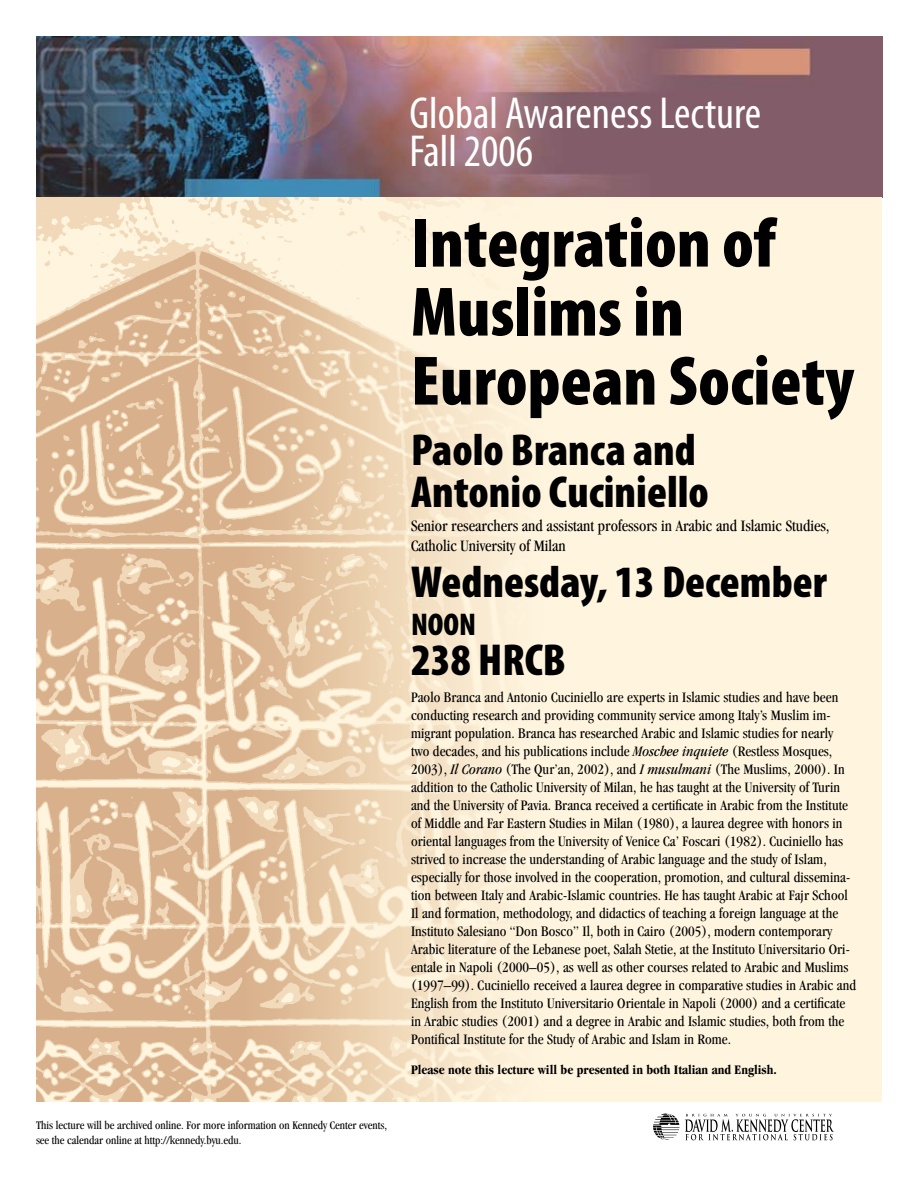
<style>
.page{position:relative;width:918px;height:1188px;background:#fff}
.page>*{position:absolute;margin:0;border:0;box-sizing:border-box;transform-origin:0 0}
.t1{font:900 condensed 70.5px/69px "Myriad Pro";color:#000}
.t2{font:900 condensed 45px/42px "Myriad Pro";color:#000}
.t3{font:condensed 45px/38.1px "Myriad Pro";color:#fff}
.t4{font:900 condensed 31.5px "Myriad Pro";color:#000}
.t5{font:condensed 16.5px/19.8px "Garamond";color:#000}
.t6{font:condensed 15px/18px "Garamond";letter-spacing:.005em;color:#000}
.t7{font:700 condensed 13.5px "Garamond";color:#000}
.t8{font:condensed 12px/15px "Garamond";color:#000}
.s1{font-style:italic}
</style>
<div class="page">
<img style="left:36px;top:36px;width:846px;height:1066px">
<svg style="left:653px;top:1114px;width:26px;height:26px"></svg>
<svg style="left:685px;top:1114px;width:149px;height:26px"></svg>
<p class="t8" style="left:36px;top:1118px;width:353px">This lecture will be archived online. For more information on Kennedy Center events, see the calendar online at http://kennedy.byu.edu.</p>
<h2 class="t3" style="left:410px;top:94px;width:353px">Global Awareness Lecture<br>Fall 2006</h2>
<h1 class="t1" style="left:411px;top:207px;width:445px">Integration of<br>Muslims in<br>European Society</h1>
<h2 class="t2" style="left:411px;top:427px;width:299px">Paolo Branca and<br>Antonio Cuciniello</h2>
<p class="t5" style="left:411px;top:516px;width:420px">Senior researchers and assistant professors in Arabic and Islamic Studies,<br>Catholic University of Milan</p>
<h2 class="t2" style="left:411px;top:560px;width:417px">Wednesday, 13 December</h2>
<h3 class="t4" style="left:411px;top:604px;width:67px">noon</h3>
<h2 class="t2" style="left:411px;top:638px;width:156px">238 HRCB</h2>
<p class="t6" style="left:411px;top:688px;width:447px">Paolo Branca and Antonio Cuciniello are experts in Islamic studies and have been conducting research and providing community service among Italy’s Muslim im&shy;migrant population. Branca has researched Arabic and Islamic studies for nearly<br>two decades, and his publications include <span class="s1">Moschee inquiete</span> (Restless Mosques, 2003), <span class="s1">Il Corano</span> (The Qur’an, 2002), and <span class="s1">I musulmani</span> (The Muslims, 2000). In addition to the Catholic University of Milan, he has taught at the University of Turin and the University of Pavia. Branca received a certificate in Arabic from the Institute of Middle and Far Eastern Studies in Milan (1980), a laurea degree with honors in oriental languages from the University of Venice Ca’ Foscari (1982). Cuciniello has strived to increase the understanding of Arabic language and the study of Islam, especially for those involved in the cooperation, promotion, and cultural dissemina&shy;tion between Italy and Arabic-Islamic countries. He has taught Arabic at Fajr School Il and formation, methodology, and didactics of teaching a foreign language at the Instituto Salesiano “Don Bosco” Il, both in Cairo (2005), modern contemporary Arabic literature of the Lebanese poet, Salah Stetie, at the Instituto Universitario Ori&shy;entale in Napoli (2000–05), as well as other courses related to Arabic and Muslims (1997–99). Cuciniello received a laurea degree in comparative studies in Arabic and English from the Instituto Universitario Orientale in Napoli (2000) and a certificate in Arabic studies (2001) and a degree in Arabic and Islamic studies, both from the Pontifical Institute for the Study of Arabic and Islam in Rome.</p>
<p class="t7" style="left:411px;top:1062px;width:367px">Please note this lecture will be presented in both Italian and English.</p>
</div>
